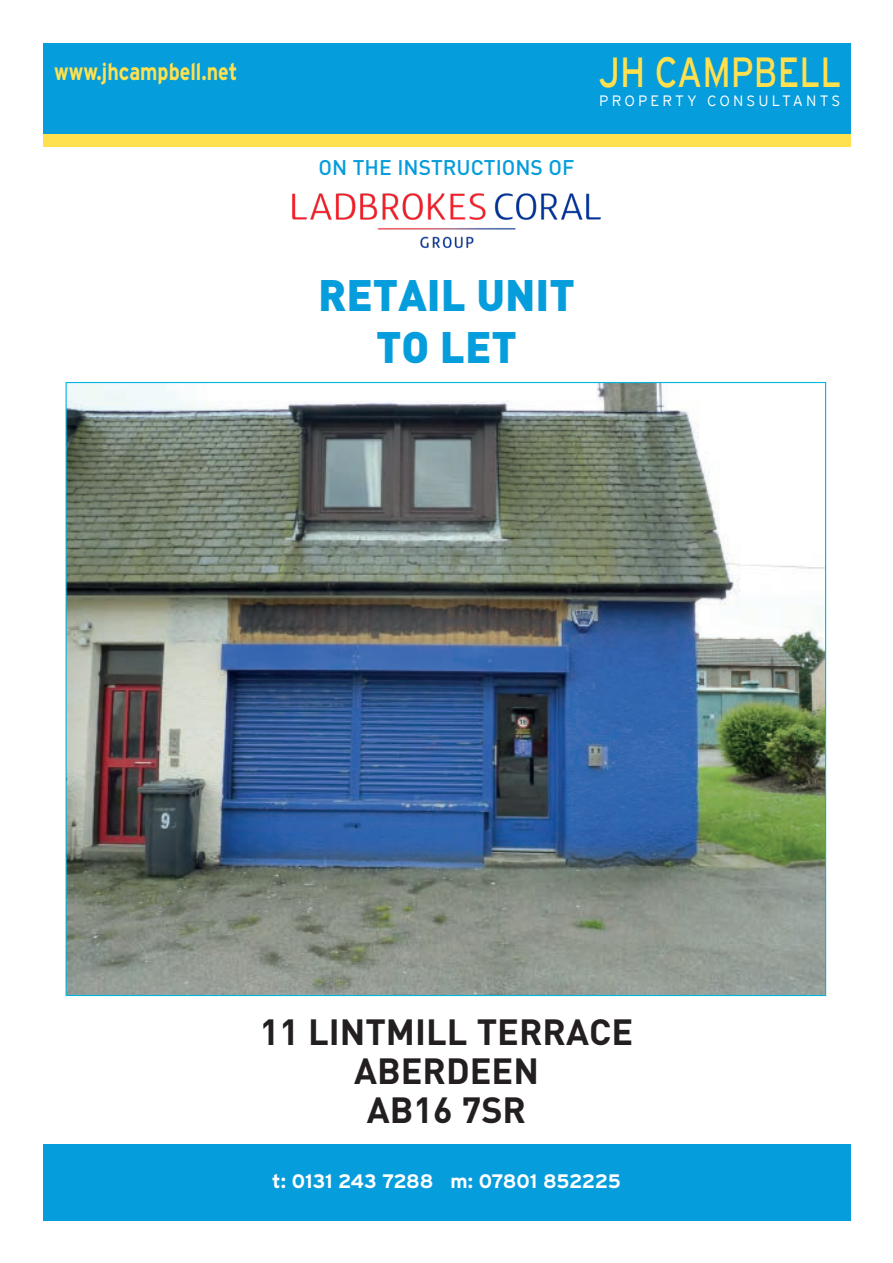
<style>
.page{position:relative;width:893px;height:1263px;background:#fff}
.page>*{position:absolute;margin:0;border:0;box-sizing:border-box;transform-origin:0 0}
.Main_sub_header{font:900 43.5px/52.2px "DIN";color:#069ddc;text-align:center}
.t1{font:42px "Interstate";color:#ffe04e;scale:.84 1}
.Main_sub_header-2{font:700 36px "DIN";color:#231f20}
.t2{font:700 24px "Interstate";color:#ffe04e;scale:.82 1}
.Main_sub_header-3{font:500 21px "DIN";color:#069ddc}
.t3{font:700 19.5px "Interstate";letter-spacing:-.02em;color:#fff}
.t4{font:300 15px "Interstate";letter-spacing:.21em;color:#fff}
</style>
<div class="page">
<div style="left:43px;top:43px;width:807px;height:91px;background:#069ddc"></div>
<div style="left:43px;top:1144px;width:807px;height:76px;background:#069ddc"></div>
<div style="left:43px;top:134px;width:807px;height:13px;background:#ffe04e"></div>
<img style="left:68px;top:384px;width:756px;height:610px">
<img style="left:292px;top:193px;width:309px;height:56px">
<p class="t2" style="left:54px;top:58px;width:225px">www.jhcampbell.net</p>
<p class="t1" style="left:599px;top:48px;width:290px">JH CAMPBELL</p>
<p class="t4" style="left:599px;top:92px;width:242px">PROPERTY CONSULTANTS</p>
<p class="Main_sub_header-3" style="left:319px;top:154px;width:257px">ON THE INSTRUCTIONS OF</p>
<p class="Main_sub_header" style="left:318px;top:267px;width:258px">RETAIL UNIT<br>TO LET</p>
<p class="Main_sub_header-2" style="left:260px;top:1008px;width:375px">11 LINTMILL TERRACE</p>
<p class="Main_sub_header-2" style="left:354px;top:1047px;width:186px">ABERDEEN</p>
<p class="Main_sub_header-2" style="left:367px;top:1086px;width:161px">AB16 7SR</p>
<p class="t3" style="left:272px;top:1170px;width:350px">t: 0131 243 7288 m: 07801 852225</p>
</div>
